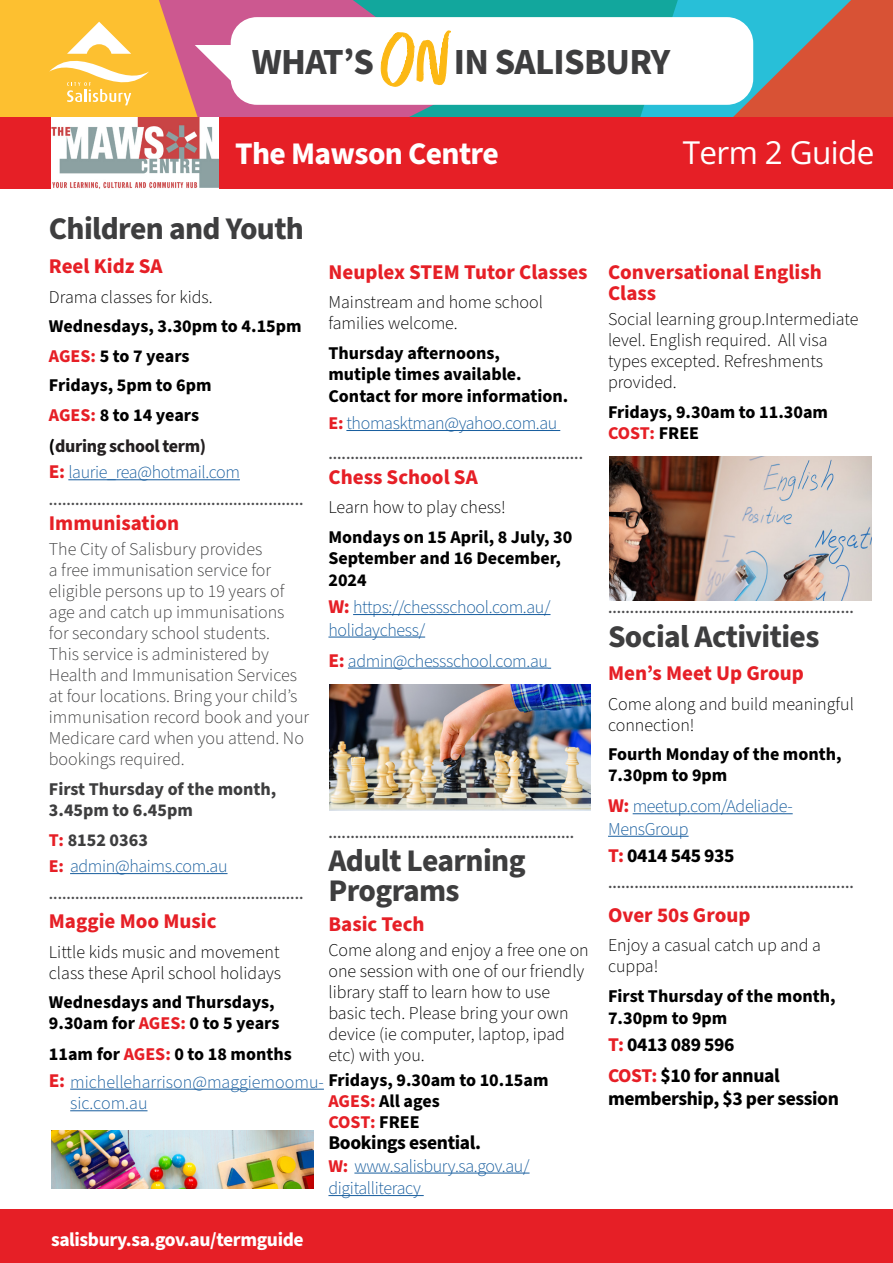
<style>
.page{position:relative;width:893px;height:1263px;background:#fff}
.page>*{position:absolute;margin:0;border:0;box-sizing:border-box;transform-origin:0 0}
.t1{font:700 36.9px "Source Sans Pro";letter-spacing:-.02em;color:#3e3e3f}
.Big_Sub_heading{font:700 31.5px/30px "Source Sans Pro";letter-spacing:-.02em;color:#3e3e3f}
.t2{font:700 31.5px "Source Sans Pro";letter-spacing:-.02em;color:#fff}
.t3{font:31.5px "Open Sans";letter-spacing:-.02em;color:#fff}
.Small_boded_headings{font:700 21px/21px "Source Sans Pro";color:#e61f26}
.com_centre_main_headings{font:700 21px "Source Sans Pro";color:#e61f26}
.Article_Headline{font:700 19.5px/22.5px "Source Sans Pro";letter-spacing:-.02em;color:#000}
.t4{font:700 19.5px "Source Sans Pro";letter-spacing:-.02em;color:#fff}
.Small_boded_headings-2{font:300 18px/21px "Source Sans Pro";color:#000}
.Small_boded_headings-3{font:700 18px/21.8px "Source Sans Pro";color:#000}
.Small_boded_headings-4{font:300 18px/21px "Source Sans Pro";color:#3e3e3f}
.Article_Headline-2{font:300 18px/22.5px "Source Sans Pro";letter-spacing:-.02em;color:#175d9e}
.Article_Headline-3{font:300 18px "Source Sans Pro";color:#175d9e}
.Small_boded_headings-5{font:700 18px/21px "Source Sans Pro";color:#3e3e3f}
.Small_boded_headings-6{font:300 18px/22.5px "Source Sans Pro";letter-spacing:-.02em;color:#175d9e}
.Small_boded_headings-7{font:700 18px "Source Sans Pro";letter-spacing:-.02em;color:#231f20}
.Small_boded_headings-8{font:700 18px "Source Sans Pro";color:#e61f26}
.com_centre_main_headings-2{font:500 16.5px "Dax OT";color:#4d4d4f}
.Article_Headline-4{font:500 16.5px "Dax OT";color:#4d4d4f}
.s1{color:#e61f26}
.s2{color:#000}
.s3{font-weight:700;font-size:19.5px;color:#e61f26}
.s4{font-weight:700;color:#e61f26}
.s5{font-weight:700;color:#000}
</style>
<div class="page">
<div style="left:678px;top:0;width:52px;height:117px;background:#28bfd8"></div>
<svg style="left:470px;top:0;width:208px;height:117px;background:#13a8a1"></svg>
<svg style="left:199px;top:0;width:271px;height:117px;background:#a77399"></svg>
<svg style="left:730px;top:0;width:163px;height:117px;background:#9f7469"></svg>
<svg style="left:0;top:0;width:199px;height:117px;background:#f8ba4a"></svg>
<div style="left:231px;top:17px;width:522px;height:88px;background:#fff;border-radius:26px"></div>
<svg style="left:380px;top:30px;width:76px;height:77px"></svg>
<div style="left:0;top:1209px;width:893px;height:54px;background:#e61f26"></div>
<hr style="left:68px;top:479px;width:172px;height:1px;background:#175d9e">
<hr style="left:70px;top:873px;width:158px;height:1px;background:#175d9e">
<hr style="left:346px;top:430px;width:214px;height:1px;background:#175d9e">
<hr style="left:353px;top:614px;width:197px;height:1px;background:#175d9e">
<hr style="left:328px;top:637px;width:97px;height:1px;background:#175d9e">
<hr style="left:348px;top:668px;width:200px;height:1px;background:#175d9e">
<hr style="left:354px;top:1172px;width:176px;height:1px;background:#175d9e">
<hr style="left:328px;top:1195px;width:96px;height:1px;background:#175d9e">
<hr style="left:633px;top:813px;width:160px;height:1px;background:#175d9e">
<hr style="left:608px;top:836px;width:81px;height:1px;background:#175d9e">
<img style="left:51px;top:1130px;width:262px;height:58px">
<div style="left:0;top:117px;width:893px;height:72px;background:#e61f26"></div>
<img style="left:51px;top:117px;width:167px;height:72px">
<img style="left:329px;top:684px;width:261px;height:127px">
<img style="left:609px;top:456px;width:262px;height:144px">
<hr style="left:70px;top:1089px;width:254px;height:1px;background:#175d9e">
<hr style="left:70px;top:1110px;width:78px;height:1px;background:#175d9e">
<h1 class="t1" style="left:252px;top:37px;width:124px">WHAT’S</h1>
<h1 class="t1" style="left:454px;top:37px;width:218px">IN SALISBURY</h1>
<p class="t2" style="left:235px;top:132px;width:265px">The Mawson Centre</p>
<p class="t3" style="left:683px;top:131px;width:193px">Term 2 Guide</p>
<p class="Big_Sub_heading" style="left:49px;top:215px;width:257px">Children and Youth</p>
<p class="Small_boded_headings" style="left:49px;top:256px;width:115px">Reel Kidz SA</p>
<p class="Small_boded_headings-2" style="left:49px;top:287px;width:165px">Drama classes for kids.</p>
<p class="Small_boded_headings-3" style="left:49px;top:316px;width:254px">Wednesdays, 3.30pm to 4.15pm</p>
<p class="Small_boded_headings-3" style="left:49px;top:345px;width:142px"><span class="s1">AGES:</span> 5 to 7 years</p>
<p class="Small_boded_headings-3" style="left:49px;top:375px;width:164px">Fridays, 5pm to 6pm</p>
<p class="Small_boded_headings-3" style="left:49px;top:404px;width:152px"><span class="s1">AGES:</span> 8 to 14 years</p>
<p class="Small_boded_headings-7" style="left:49px;top:433px;width:159px"><span class="s2">(</span>during school term)</p>
<p class="Article_Headline-2" style="left:49px;top:462px;width:193px"><span class="s3">E:</span> laurie_rea@hotmail.com</p>
<p class="com_centre_main_headings-2" style="left:49px;top:489px;width:256px">..........................................................</p>
<p class="com_centre_main_headings" style="left:49px;top:509px;width:132px">Immunisation</p>
<p class="Small_boded_headings-4" style="left:49px;top:539px;width:262px">The City of Salisbury provides<br>a free immunisation service for eligible persons up to 19 years of age and catch up immunisations<br>for secondary school students.<br>This service is administered by<br>Health and Immunisation Services at four locations. Bring your child’s immunisation record book and your<br>Medicare card when you attend. No bookings required.</p>
<p class="Small_boded_headings-5" style="left:49px;top:779px;width:229px">First Thursday of the month,<br>3.45pm to 6.45pm</p>
<p class="Small_boded_headings-5" style="left:49px;top:829px;width:101px"><span class="s1">T:</span> 8152 0363</p>
<p class="Article_Headline-2" style="left:49px;top:855px;width:180px"><span class="s4">E:</span> admin@haims.com.au</p>
<p class="com_centre_main_headings-2" style="left:49px;top:882px;width:256px">..........................................................</p>
<p class="Small_boded_headings" style="left:49px;top:911px;width:169px">Maggie Moo Music</p>
<p class="Small_boded_headings-2" style="left:49px;top:942px;width:234px">Little kids music and movement class these April school holidays</p>
<p class="Small_boded_headings-3" style="left:49px;top:992px;width:232px;line-height:21px">Wednesdays and Thursdays,<br>9.30am for <span class="s1">AGES:</span> 0 to 5 years</p>
<p class="Small_boded_headings-3" style="left:49px;top:1044px;width:244px">11am for <span class="s1">AGES:</span> 0 to 18 months</p>
<p class="Article_Headline-3" style="left:49px;top:1070px;width:501px"><span class="s3">E:</span> michelleharrison@maggiemoomu- <span class="s5">Fridays, 9.30am to 10.15am</span></p>
<p class="Small_boded_headings" style="left:328px;top:262px;width:261px">Neuplex STEM Tutor Classes</p>
<p class="Small_boded_headings-2" style="left:328px;top:292px;width:216px">Mainstream and home school families welcome.</p>
<p class="Small_boded_headings-3" style="left:328px;top:342px;width:241px">Thursday afternoons,<br>mutiple times available.<br>Contact for more information.</p>
<p class="Article_Headline-2" style="left:328px;top:412px;width:230px"><span class="s4">E:</span> thomasktman@yahoo.com.au</p>
<p class="com_centre_main_headings-2" style="left:328px;top:442px;width:256px">..........................................................</p>
<p class="Small_boded_headings" style="left:328px;top:467px;width:151px">Chess School SA</p>
<p class="Small_boded_headings-2" style="left:328px;top:497px;width:179px">Learn how to play chess!</p>
<p class="Small_boded_headings-3" style="left:328px;top:526px;width:245px">Mondays on 15 April, 8 July, 30<br>September and 16 December,<br>2024</p>
<p class="Article_Headline-2" style="left:328px;top:596px;width:224px"><span class="s3">W:</span> https://chessschool.com.au/ holidaychess/</p>
<p class="Article_Headline-2" style="left:328px;top:650px;width:221px"><span class="s3">E:</span> admin@chessschool.com.au</p>
<p class="com_centre_main_headings-2" style="left:328px;top:821px;width:247px">........................................................</p>
<p class="Big_Sub_heading" style="left:328px;top:846px;width:199px">Adult Learning<br>Programs</p>
<p class="Small_boded_headings" style="left:328px;top:914px;width:98px">Basic Tech</p>
<p class="Small_boded_headings-2" style="left:328px;top:940px;width:262px">Come along and enjoy a free one on one session with one of our friendly library staff to learn how to use basic tech. Please bring your own device (ie computer, laptop, ipad etc) with you.</p>
<p class="Small_boded_headings-3" style="left:328px;top:1091px;width:113px"><span class="s1">AGES:</span> All ages</p>
<p class="Small_boded_headings-8" style="left:328px;top:1110px;width:93px">COST: <span class="s2">FREE</span></p>
<p class="Article_Headline" style="left:328px;top:1132px;width:154px">Bookings esential.</p>
<p class="Article_Headline-2" style="left:328px;top:1155px;width:203px"><span class="s4">W:</span> www.salisbury.sa.gov.au/ digitalliteracy</p>
<p class="Article_Headline-2" style="left:70px;top:1093px;width:79px">sic.com.au</p>
<p class="t4" style="left:51px;top:1226px;width:254px">salisbury.sa.gov.au/termguide</p>
<p class="Small_boded_headings" style="left:608px;top:262px;width:215px">Conversational English<br>Class</p>
<p class="Small_boded_headings-2" style="left:608px;top:309px;width:252px">Social learning group.Intermediate level. English required. All visa types excepted. Refreshments provided.</p>
<p class="Small_boded_headings-3" style="left:608px;top:401px;width:222px">Fridays, 9.30am to 11.30am</p>
<p class="Small_boded_headings-8" style="left:608px;top:421px;width:93px">COST: <span class="s2">FREE</span></p>
<p class="com_centre_main_headings-2" style="left:608px;top:597px;width:247px">........................................................</p>
<p class="Big_Sub_heading" style="left:608px;top:622px;width:213px">Social Activities</p>
<p class="Small_boded_headings" style="left:608px;top:663px;width:197px">Men’s Meet Up Group</p>
<p class="Small_boded_headings-2" style="left:608px;top:694px;width:247px">Come along and build meaningful connection!</p>
<p class="Small_boded_headings-3" style="left:608px;top:744px;width:235px;line-height:21px">Fourth Monday of the month,<br>7.30pm to 9pm</p>
<p class="Small_boded_headings-6" style="left:608px;top:796px;width:186px"><span class="s3">W:</span> meetup.com/Adeliade-<br>MensGroup</p>
<p class="Article_Headline" style="left:608px;top:844px;width:128px"><span class="s1">T:</span> 0414 545 935</p>
<p class="Article_Headline-4" style="left:608px;top:872px;width:247px">........................................................</p>
<p class="Small_boded_headings" style="left:608px;top:905px;width:144px">Over 50s Group</p>
<p class="Small_boded_headings-2" style="left:608px;top:935px;width:214px">Enjoy a casual catch up and a cuppa!</p>
<p class="Small_boded_headings-3" style="left:608px;top:985px;width:229px;line-height:22.5px">First Thursday of the month,<br>7.30pm to 9pm</p>
<p class="Article_Headline" style="left:608px;top:1034px;width:128px"><span class="s1">T:</span> 0413 089 596</p>
<p class="Article_Headline" style="left:608px;top:1065px;width:232px"><span class="s1">COST:</span> $10 for annual membership, $3 per session</p>
</div>
